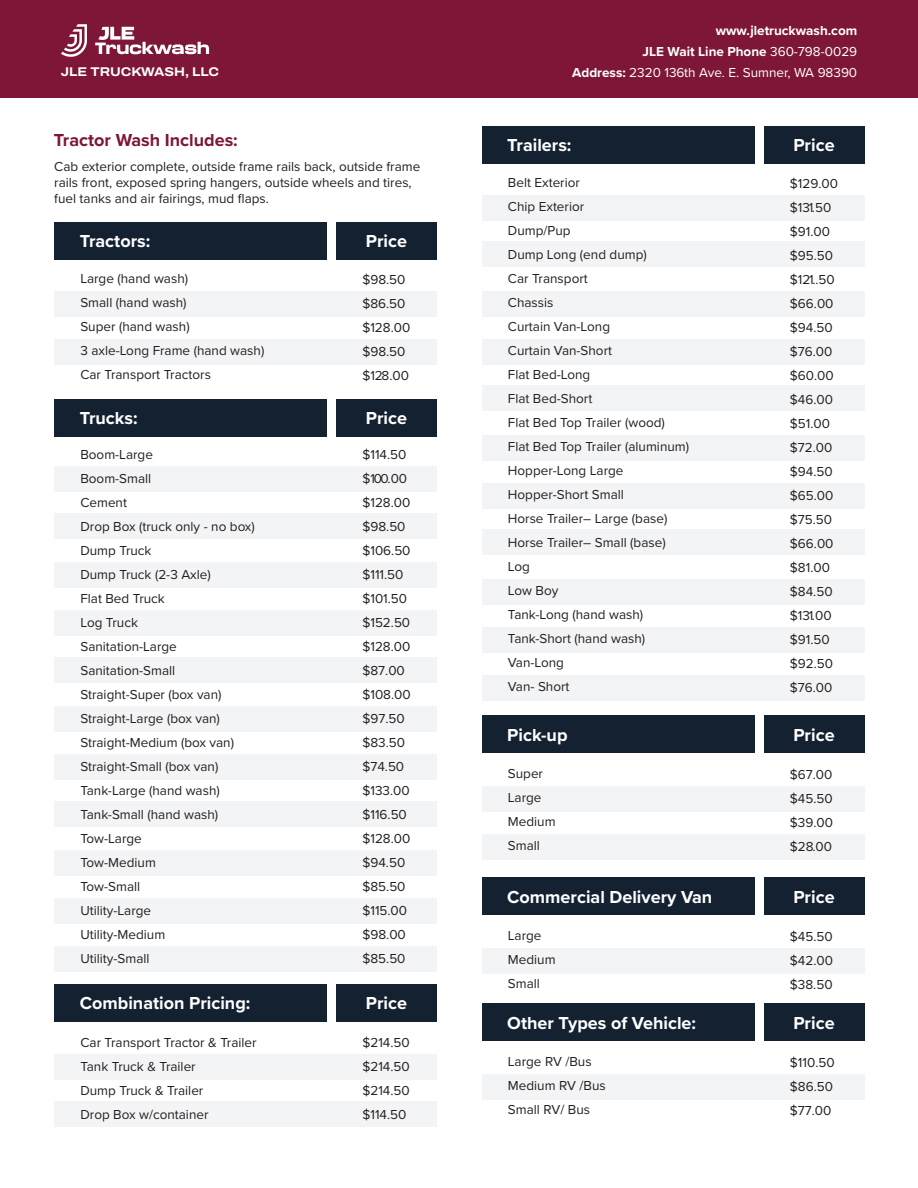
<style>
.page{position:relative;width:918px;height:1188px;background:#fff}
.page>*{position:absolute;margin:0;border:0;box-sizing:border-box;transform-origin:0 0}
.t1{font:700 18px "Proxima Nova";color:#fff}
.t2{font:700 18px "Proxima Nova";color:#7e1737}
.t3{font:13.5px/24px "Proxima Nova";color:#231f20}
.t4{font:700 13.5px/21px "Proxima Nova";color:#fff;text-align:right}
.t5{font:700 12.6px "Archivo Semi Expanded";color:#fff}
.s1{font-weight:400}
</style>
<div class="page">
<div style="left:0;top:0;width:918px;height:98px;background:#7e1737"></div>
<svg style="left:61px;top:24px;width:148px;height:33px"></svg>
<div style="left:482px;top:948px;width:382px;height:26px;background:#f3f4f5"></div>
<div style="left:482px;top:878px;width:273px;height:37px;background:#142131"></div>
<div style="left:764px;top:878px;width:100px;height:37px;background:#142131"></div>
<div style="left:482px;top:786px;width:382px;height:26px;background:#f3f4f5"></div>
<div style="left:482px;top:834px;width:382px;height:26px;background:#f3f4f5"></div>
<div style="left:482px;top:716px;width:273px;height:37px;background:#142131"></div>
<div style="left:764px;top:716px;width:100px;height:37px;background:#142131"></div>
<div style="left:482px;top:1074px;width:382px;height:26px;background:#f3f4f5"></div>
<div style="left:482px;top:1004px;width:273px;height:37px;background:#142131"></div>
<div style="left:764px;top:1004px;width:100px;height:37px;background:#142131"></div>
<div style="left:482px;top:195px;width:382px;height:25px;background:#f3f4f5"></div>
<div style="left:482px;top:242px;width:382px;height:25px;background:#f3f4f5"></div>
<div style="left:482px;top:291px;width:382px;height:25px;background:#f3f4f5"></div>
<div style="left:482px;top:339px;width:382px;height:25px;background:#f3f4f5"></div>
<div style="left:482px;top:386px;width:382px;height:25px;background:#f3f4f5"></div>
<div style="left:482px;top:435px;width:382px;height:25px;background:#f3f4f5"></div>
<div style="left:482px;top:483px;width:382px;height:25px;background:#f3f4f5"></div>
<div style="left:482px;top:530px;width:382px;height:25px;background:#f3f4f5"></div>
<div style="left:482px;top:579px;width:382px;height:25px;background:#f3f4f5"></div>
<div style="left:482px;top:627px;width:382px;height:25px;background:#f3f4f5"></div>
<div style="left:482px;top:675px;width:382px;height:25px;background:#f3f4f5"></div>
<div style="left:482px;top:126px;width:273px;height:38px;background:#142131"></div>
<div style="left:764px;top:126px;width:100px;height:38px;background:#142131"></div>
<div style="left:54px;top:291px;width:383px;height:25px;background:#f3f4f5"></div>
<div style="left:54px;top:339px;width:383px;height:25px;background:#f3f4f5"></div>
<div style="left:54px;top:466px;width:383px;height:26px;background:#f3f4f5"></div>
<div style="left:54px;top:513px;width:383px;height:25px;background:#f3f4f5"></div>
<div style="left:54px;top:562px;width:383px;height:26px;background:#f3f4f5"></div>
<div style="left:54px;top:610px;width:383px;height:26px;background:#f3f4f5"></div>
<div style="left:54px;top:657px;width:383px;height:25px;background:#f3f4f5"></div>
<div style="left:54px;top:706px;width:383px;height:26px;background:#f3f4f5"></div>
<div style="left:54px;top:754px;width:383px;height:26px;background:#f3f4f5"></div>
<div style="left:54px;top:801px;width:383px;height:25px;background:#f3f4f5"></div>
<div style="left:54px;top:850px;width:383px;height:26px;background:#f3f4f5"></div>
<div style="left:54px;top:898px;width:383px;height:26px;background:#f3f4f5"></div>
<div style="left:54px;top:946px;width:383px;height:26px;background:#f3f4f5"></div>
<div style="left:54px;top:222px;width:273px;height:38px;background:#142131"></div>
<div style="left:336px;top:222px;width:101px;height:38px;background:#142131"></div>
<div style="left:54px;top:399px;width:273px;height:37px;background:#142131"></div>
<div style="left:336px;top:399px;width:101px;height:37px;background:#142131"></div>
<div style="left:54px;top:1054px;width:383px;height:26px;background:#f3f4f5"></div>
<div style="left:54px;top:1101px;width:383px;height:25px;background:#f3f4f5"></div>
<div style="left:54px;top:984px;width:273px;height:38px;background:#142131"></div>
<div style="left:336px;top:984px;width:101px;height:38px;background:#142131"></div>
<p class="t5" style="left:61px;top:62px;width:160px">JLE TRUCKWASH, LLC</p>
<h1 class="t2" style="left:54px;top:126px;width:186px">Tractor Wash Includes:</h1>
<p class="t3" style="left:54px;top:157px;width:368px;line-height:16.2px">Cab exterior complete, outside frame rails back, outside frame rails front, exposed spring hangers, outside wheels and tires, fuel tanks and air fairings, mud flaps.</p>
<h1 class="t1" style="left:80px;top:228px;width:72px">Tractors:</h1>
<h1 class="t1" style="left:366px;top:228px;width:43px">Price</h1>
<p class="t3" style="left:80px;top:266px;width:186px">Large (hand wash)<br>Small (hand wash)<br>Super (hand wash)<br>3 axle-Long Frame (hand wash)<br>Car Transport Tractors</p>
<p class="t3" style="left:362px;top:267px;width:49px">$98.50 $86.50 $128.00 $98.50 $128.00</p>
<h1 class="t1" style="left:80px;top:405px;width:59px">Trucks:</h1>
<h1 class="t1" style="left:366px;top:405px;width:43px">Price</h1>
<p class="t3" style="left:80px;top:442px;width:176px">Boom-Large<br>Boom-Small<br>Cement<br>Drop Box (truck only - no box)<br>Dump Truck<br>Dump Truck (2-3 Axle)<br>Flat Bed Truck<br>Log Truck<br>Sanitation-Large<br>Sanitation-Small<br>Straight-Super (box van)<br>Straight-Large (box van)<br>Straight-Medium (box van)<br>Straight-Small (box van)<br>Tank-Large (hand wash)<br>Tank-Small (hand wash)<br>Tow-Large<br>Tow-Medium<br>Tow-Small<br>Utility-Large<br>Utility-Medium<br>Utility-Small</p>
<p class="t3" style="left:362px;top:442px;width:50px">$114.50 $100.00 $128.00 $98.50 $106.50 $111.50 $101.50 $152.50 $128.00 $87.00 $108.00 $97.50 $83.50 $74.50 $133.00 $116.50 $128.00 $94.50 $85.50 $115.00 $98.00 $85.50</p>
<h1 class="t1" style="left:80px;top:990px;width:172px">Combination Pricing:</h1>
<h1 class="t1" style="left:366px;top:990px;width:43px">Price</h1>
<p class="t3" style="left:80px;top:1030px;width:178px">Car Transport Tractor &amp; Trailer<br>Tank Truck &amp; Trailer<br>Dump Truck &amp; Trailer<br>Drop Box w/container</p>
<p class="t3" style="left:362px;top:1030px;width:49px;text-align:justify">$214.50 $214.50 $214.50 $114.50</p>
<p class="t4" style="left:572px;top:19px;width:287px">www.jletruckwash.com<br>JLE Wait Line Phone <span class="s1">360-798-0029<br></span>Address: <span class="s1">2320 136th Ave. E. Sumner, WA 98390</span></p>
<h1 class="t1" style="left:507px;top:132px;width:66px">Trailers:</h1>
<h1 class="t1" style="left:793px;top:132px;width:43px">Price</h1>
<p class="t3" style="left:508px;top:170px;width:183px">Belt Exterior<br>Chip Exterior<br>Dump/Pup<br>Dump Long (end dump)<br>Car Transport<br>Chassis<br>Curtain Van-Long<br>Curtain Van-Short<br>Flat Bed-Long<br>Flat Bed-Short<br>Flat Bed Top Trailer (wood)<br>Flat Bed Top Trailer (aluminum)<br>Hopper-Long Large<br>Hopper-Short Small<br>Horse Trailer– Large (base)<br>Horse Trailer– Small (base)<br>Log<br>Low Boy<br>Tank-Long (hand wash)<br>Tank-Short (hand wash)<br>Van-Long<br>Van- Short</p>
<p class="t3" style="left:790px;top:171px;width:50px">$129.00 $131.50 $91.00 $95.50 $121..50 $66.00 $94.50 $76.00 $60.00 $46.00 $51.00 $72.00 $94.50 $65.00 $75.50 $66.00 $81.00 $84.50 $131.00 $91.50 $92.50 $76.00</p>
<h1 class="t1" style="left:507px;top:721px;width:62px">Pick-up</h1>
<h1 class="t1" style="left:793px;top:721px;width:43px">Price</h1>
<p class="t3" style="left:508px;top:761px;width:49px">Super<br>Large<br>Medium<br>Small</p>
<p class="t3" style="left:790px;top:762px;width:45px;text-align:justify">$67.00 $45.50 $39.00 $28.00</p>
<h1 class="t1" style="left:507px;top:883px;width:207px">Commercial Delivery Van</h1>
<h1 class="t1" style="left:793px;top:883px;width:43px">Price</h1>
<p class="t3" style="left:508px;top:923px;width:49px">Large<br>Medium<br>Small</p>
<p class="t3" style="left:790px;top:924px;width:45px;text-align:justify">$45.50 $42.00 $38.50</p>
<h1 class="t1" style="left:507px;top:1009px;width:190px">Other Types of Vehicle:</h1>
<h1 class="t1" style="left:793px;top:1009px;width:43px">Price</h1>
<p class="t3" style="left:508px;top:1049px;width:99px">Large RV /Bus<br>Medium RV /Bus<br>Small RV/ Bus</p>
<p class="t3" style="left:790px;top:1050px;width:46px;text-align:justify">$110.50 $86.50 $77.00</p>
</div>
